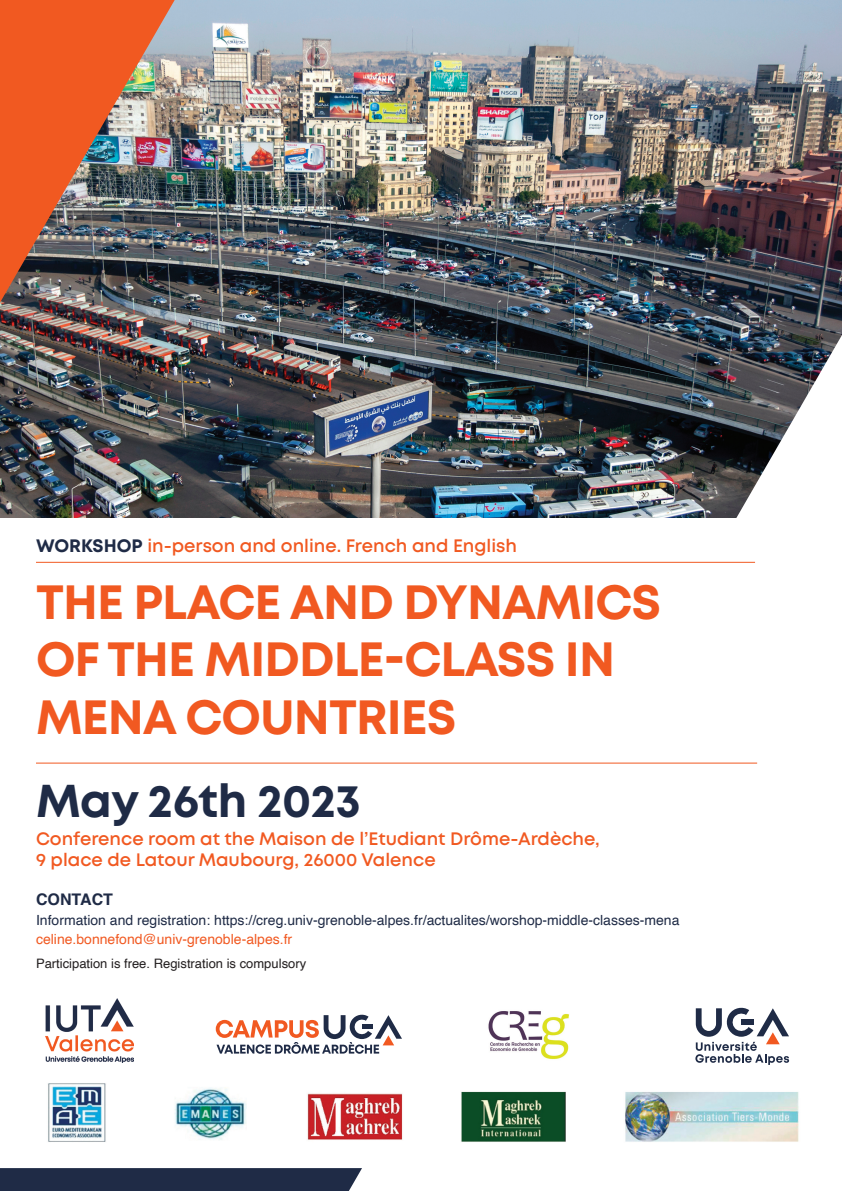
<style>
.page{position:relative;width:842px;height:1191px;background:#fff}
.page>*{position:absolute;margin:0;border:0;box-sizing:border-box;transform-origin:0 0}
.t1{font:700 48px/57.6px "Mont";letter-spacing:-.02em;color:#f15921}
.t2{font:700 46px "Mont";letter-spacing:-.01em;color:#1f2b46}
.t3{font:600 18px/20.9px "Mont";color:#f15921}
.t4{font:700 16px "Helvetica";color:#1f2b46}
.t5{font:14px "Helvetica";color:#1f2b46}
.t6{font:14px "Helvetica";color:#f15921}
.t7{font:13px "Helvetica";color:#231f20}
.s1{font-weight:700;color:#1f2b46}
</style>
<div class="page">
<img style="left:0;top:0;width:842px;height:518px">
<hr style="left:36px;top:762px;width:721px;height:1px;background:#f15921">
<img style="left:0;top:0;width:175px;height:303px">
<div style="left:0;top:1168px;width:362px;height:23px;background:#1f2b46"></div>
<img style="left:672px;top:335px;width:170px;height:228px">
<img style="left:488px;top:1011px;width:81px;height:49px">
<svg style="left:695px;top:1007px;width:94px;height:58px"></svg>
<img style="left:45px;top:998px;width:88px;height:64px">
<svg style="left:216px;top:1014px;width:186px;height:39px"></svg>
<hr style="left:36px;top:562px;width:719px;height:1px;background:#f15921">
<img style="left:48px;top:1083px;width:751px;height:59px">
<p class="t3" style="left:36px;top:535px;width:483px"><span class="s1">WORKSHOP</span> in-person and online. French and English</p>
<h1 class="t1" style="left:36px;top:573px;width:627px">THE PLACE AND DYNAMICS<br>OF THE MIDDLE-CLASS IN<br>MENA COUNTRIES</h1>
<h2 class="t2" style="left:36px;top:771px;width:326px">May 26th 2023</h2>
<p class="t3" style="left:36px;top:828px;width:565px">Conference room at the Maison de l’Etudiant Drôme-Ardèche,<br>9 place de Latour Maubourg, 26000 Valence</p>
<p class="t4" style="left:36px;top:890px;width:79px">CONTACT</p>
<p class="t5" style="left:36px;top:909px;width:645px">Information and registration: https://creg.univ-grenoble-alpes.fr/actualites/worshop-middle-classes-mena</p>
<p class="t6" style="left:36px;top:928px;width:258px">celine.bonnefond@univ-grenoble-alpes.fr</p>
<p class="t7" style="left:36px;top:953px;width:272px">Participation is free. Registration is compulsory</p>
</div>
